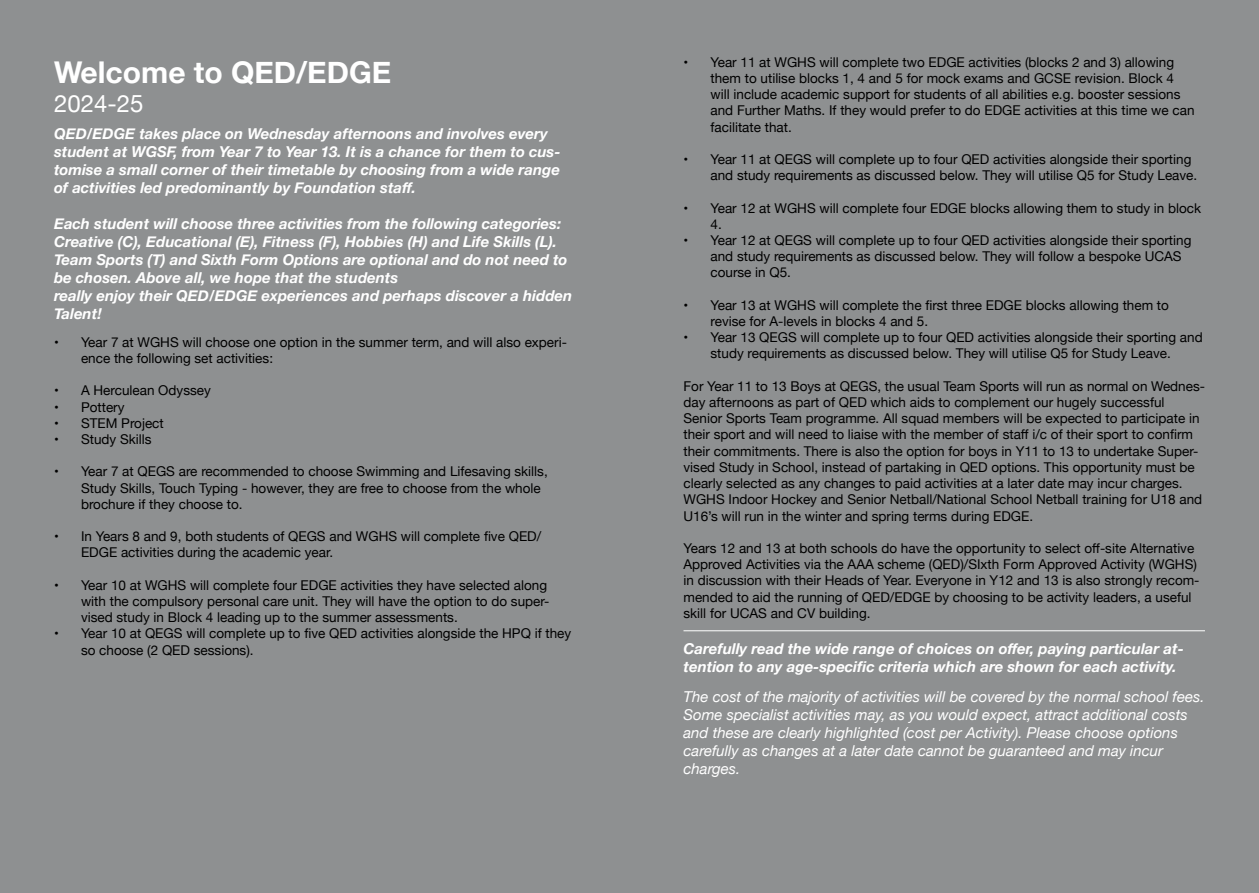
<style>
.page{position:relative;width:1259px;height:893px;background:#8e9091}
.page>*{position:absolute;margin:0;border:0;box-sizing:border-box;transform-origin:0 0}
.t1{font:700 30px "Helvetica Neue";color:#fff}
.t2{font:24px "Helvetica Neue";color:#fff}
.t3{font:italic 700 15px/18px "Helvetica Neue";color:#fff}
.t4{font:italic 15px/18px "Helvetica Neue";color:#fff}
.t5{font:13.5px/16.2px "Helvetica Neue";color:#000}
</style>
<div class="page">
<hr style="left:683px;top:630px;width:522px;height:1px;background:#fff">
<p class="t1" style="left:54px;top:49px;width:339px">Welcome to QED/EDGE</p>
<p class="t2" style="left:54px;top:86px;width:91px">2024-25</p>
<p class="t3" style="left:54px;top:125px;width:495px">QED/EDGE takes place on Wednesday afternoons and involves every</p>
<p class="t3" style="left:54px;top:143px;width:508px">student at WGSF, from Year 7 to Year 13. It is a chance for them to cus-</p>
<p class="t3" style="left:54px;top:161px;width:507px">tomise a small corner of their timetable by choosing from a wide range</p>
<p class="t3" style="left:54px;top:179px;width:363px">of activities led predominantly by Foundation staff.</p>
<p class="t3" style="left:54px;top:215px;width:508px">Each student will choose three activities from the following categories:</p>
<p class="t3" style="left:54px;top:233px;width:504px">Creative (C), Educational (E), Fitness (F), Hobbies (H) and Life Skills (L).</p>
<p class="t3" style="left:54px;top:251px;width:515px">Team Sports (T) and Sixth Form Options are optional and do not need to be chosen. Above all, we hope that the students</p>
<p class="t3" style="left:54px;top:287px;width:520px">really enjoy their QED/EDGE experiences and perhaps discover a hidden</p>
<p class="t3" style="left:54px;top:305px;width:49px">Talent!</p>
<p class="t5" style="left:81px;top:335px;width:487px;text-indent:-27px">• Year 7 at WGHS will choose one option in the summer term, and will also experi&shy;ence the following set activities:</p>
<p class="t5" style="left:54px;top:383px;width:158px">• A Herculean Odyssey</p>
<p class="t5" style="left:54px;top:399px;width:72px">• Pottery</p>
<p class="t5" style="left:54px;top:416px;width:111px">• STEM Project</p>
<p class="t5" style="left:54px;top:432px;width:99px">• Study Skills</p>
<p class="t5" style="left:81px;top:464px;width:468px;text-indent:-27px">• Year 7 at QEGS are recommended to choose Swimming and Lifesaving skills,<br>Study Skills, Touch Typing - however, they are free to choose from the whole brochure if they choose to.</p>
<p class="t5" style="left:81px;top:529px;width:462px;text-indent:-27px">• In Years 8 and 9, both students of QEGS and WGHS will complete five QED/<br>EDGE activities during the academic year.</p>
<p class="t5" style="left:81px;top:578px;width:470px;text-indent:-27px">• Year 10 at WGHS will complete four EDGE activities they have selected along with the compulsory personal care unit. They will have the option to do super&shy;vised study in Block 4 leading up to the summer assessments.</p>
<p class="t5" style="left:81px;top:626px;width:492px;text-indent:-27px">• Year 10 at QEGS will complete up to five QED activities alongside the HPQ if they so choose (2 QED sessions).</p>
<p class="t5" style="left:710px;top:55px;width:485px;text-indent:-27px">• Year 11 at WGHS will complete two EDGE activities (blocks 2 and 3) allowing them to utilise blocks 1, 4 and 5 for mock exams and GCSE revision. Block 4 will include academic support for students of all abilities e.g. booster sessions and Further Maths. If they would prefer to do EDGE activities at this time we can facilitate that.</p>
<p class="t5" style="left:710px;top:152px;width:488px;text-indent:-27px">• Year 11 at QEGS will complete up to four QED activities alongside their sporting and study requirements as discussed below. They will utilise Q5 for Study Leave.</p>
<p class="t5" style="left:710px;top:201px;width:492px;text-indent:-27px">• Year 12 at WGHS will complete four EDGE blocks allowing them to study in block<br>4.</p>
<p class="t5" style="left:710px;top:233px;width:482px;text-indent:-27px">• Year 12 at QEGS will complete up to four QED activities alongside their sporting and study requirements as discussed below. They will follow a bespoke UCAS course in Q5.</p>
<p class="t5" style="left:710px;top:298px;width:460px;text-indent:-27px">• Year 13 at WGHS will complete the first three EDGE blocks allowing them to revise for A-levels in blocks 4 and 5.</p>
<p class="t5" style="left:683px;top:330px;width:521px;text-align:center">• Year 13 QEGS will complete up to four QED activities alongside their sporting and study requirements as discussed below. They will utilise Q5 for Study Leave.</p>
<p class="t5" style="left:683px;top:379px;width:523px">For Year 11 to 13 Boys at QEGS, the usual Team Sports will run as normal on Wednes&shy;day afternoons as part of QED which aids to complement our hugely successful Senior Sports Team programme. All squad members will be expected to participate in their sport and will need to liaise with the member of staff i/c of their sport to confirm their commitments. There is also the option for boys in Y11 to 13 to undertake Super&shy;vised Study in School, instead of partaking in QED options. This opportunity must be clearly selected as any changes to paid activities at a later date may incur charges.</p>
<p class="t5" style="left:683px;top:492px;width:520px">WGHS Indoor Hockey and Senior Netball/National School Netball training for U18 and</p>
<p class="t5" style="left:683px;top:508px;width:351px">U16’s will run in the winter and spring terms during EDGE.</p>
<p class="t5" style="left:683px;top:541px;width:517px">Years 12 and 13 at both schools do have the opportunity to select off-site Alternative Approved Activities via the AAA scheme (QED)/SIxth Form Approved Activity (WGHS) in discussion with their Heads of Year. Everyone in Y12 and 13 is also strongly recom&shy;mended to aid the running of QED/EDGE by choosing to be activity leaders, a useful skill for UCAS and CV building.</p>
<p class="t3" style="left:683px;top:640px;width:502px">Carefully read the wide range of choices on offer, paying particular at&shy;tention to any age-specific criteria which are shown for each activity.</p>
<p class="t4" style="left:683px;top:689px;width:522px">The cost of the majority of activities will be covered by the normal school fees.<br>Some specialist activities may, as you would expect, attract additional costs and these are clearly highlighted (cost per Activity). Please choose options carefully as changes at a later date cannot be guaranteed and may incur charges.</p>
</div>
